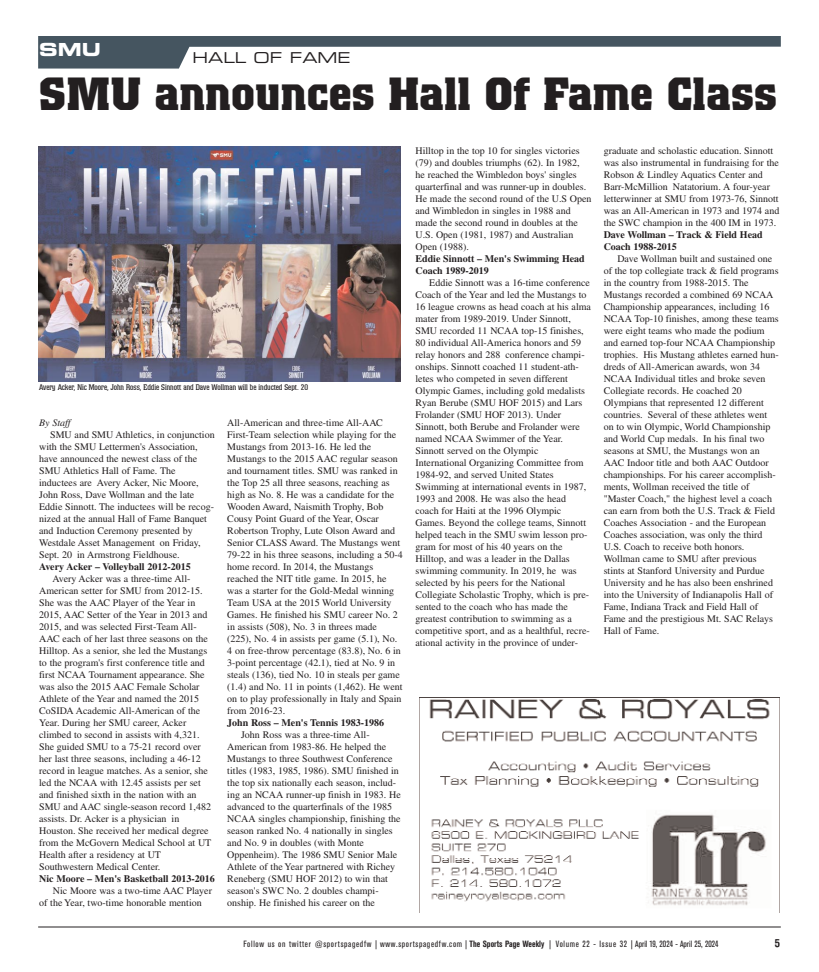
<style>
.page{position:relative;width:819px;height:972px;background:#fff}
.page>*{position:absolute;margin:0;border:0;box-sizing:border-box;transform-origin:0 0}
.t1{font:700 46px "Colossalis";color:#231f20}
.t2{font:18px "Eurostile Bold Extended Two";color:#fff}
.t3{font:15px "Eurostile Extended Two";color:#231f20}
.t4{font:11px "Dirtyhouse";color:#231f20}
.t5{font:10px/12px "Times";color:#231f20}
.t6{font:700 10px/12px "Times";color:#231f20}
.t7{font:italic 10px "Times";color:#231f20}
.t8{font:condensed 9px "Akzidenz Grotesk BE";letter-spacing:.075em;color:#231f20}
.t9{font:8px "Colossalis";color:#231f20}
.s1{font-weight:700}
</style>
<div class="page">
<hr style="left:38px;top:926px;width:743px;height:2px;background:#231f20">
<svg style="left:38px;top:36px;width:743px;height:33px"></svg>
<img style="left:38px;top:146px;width:363px;height:236px">
<img style="left:419px;top:697px;width:360px;height:216px">
<h2 class="t2" style="left:39px;top:43px;width:63px">SMU</h2>
<h3 class="t3" style="left:193px;top:52px;width:159px">HALL OF FAME</h3>
<h1 class="t1" style="left:39px;top:77px;width:739px">SMU announces Hall Of Fame Class</h1>
<p class="t9" style="left:39px;top:385px;width:270px">Avery Acker, Nic Moore, John Ross, Eddie Sinnott and Dave Wollman will be inducted Sept. 20</p>
<p class="t7" style="left:39px;top:419px;width:33px">By Staff</p>
<p class="t5" style="left:39px;top:430px;width:177px;text-indent:11px">SMU and SMU Athletics, in conjunction with the SMU Lettermen's Association, have announced the newest class of the SMU Athletics Hall of Fame. The inductees are Avery Acker, Nic Moore, John Ross, Dave Wollman and the late Eddie Sinnott. The inductees will be recog&shy;nized at the annual Hall of Fame Banquet and Induction Ceremony presented by Westdale Asset Management on Friday, Sept. 20 in Armstrong Fieldhouse.</p>
<p class="t6" style="left:39px;top:562px;width:153px">Avery Acker – Volleyball 2012-2015</p>
<p class="t5" style="left:39px;top:574px;width:174px;text-indent:13px">Avery Acker was a three-time All-American setter for SMU from 2012-15.<br>She was the AAC Player of the Year in 2015, AAC Setter of the Year in 2013 and 2015, and was selected First-Team All-AAC each of her last three seasons on the Hilltop. As a senior, she led the Mustangs to the program's first conference title and first NCAA Tournament appearance. She was also the 2015 AAC Female Scholar Athlete of the Year and named the 2015<br>CoSIDA Academic All-American of the Year. During her SMU career, Acker climbed to second in assists with 4,321.<br>She guided SMU to a 75-21 record over her last three seasons, including a 46-12 record in league matches. As a senior, she led the NCAA with 12.45 assists per set and finished sixth in the nation with an SMU and AAC single-season record 1,482 assists. Dr. Acker is a physician in Houston. She received her medical degree from the McGovern Medical School at UT Health after a residency at UT Southwestern Medical Center.</p>
<p class="t6" style="left:39px;top:874px;width:177px">Nic Moore – Men's Basketball 2013-2016</p>
<p class="t5" style="left:39px;top:886px;width:174px;text-indent:14px">Nic Moore was a two-time AAC Player of the Year, two-time honorable mention</p>
<p class="t5" style="left:227px;top:418px;width:177px">All-American and three-time All-AAC First-Team selection while playing for the Mustangs from 2013-16. He led the Mustangs to the 2015 AAC regular season and tournament titles. SMU was ranked in the Top 25 all three seasons, reaching as high as No. 8. He was a candidate for the Wooden Award, Naismith Trophy, Bob Cousy Point Guard of the Year, Oscar Robertson Trophy, Lute Olson Award and Senior CLASS Award. The Mustangs went 79-22 in his three seasons, including a 50-4 home record. In 2014, the Mustangs reached the NIT title game. In 2015, he was a starter for the Gold-Medal winning Team USA at the 2015 World University Games. He finished his SMU career No. 2 in assists (508), No. 3 in threes made (225), No. 4 in assists per game (5.1), No.<br>4 on free-throw percentage (83.8), No. 6 in 3-point percentage (42.1), tied at No. 9 in steals (136), tied No. 10 in steals per game (1.4) and No. 11 in points (1,462). He went on to play professionally in Italy and Spain from 2016-23.</p>
<p class="t6" style="left:227px;top:718px;width:158px">John Ross – Men's Tennis 1983-1986</p>
<p class="t5" style="left:227px;top:730px;width:175px;text-indent:14px">John Ross was a three-time All-American from 1983-86. He helped the Mustangs to three Southwest Conference titles (1983, 1985, 1986). SMU finished in the top six nationally each season, includ&shy;ing an NCAA runner-up finish in 1983. He advanced to the quarterfinals of the 1985<br>NCAA singles championship, finishing the season ranked No. 4 nationally in singles and No. 9 in doubles (with Monte Oppenheim). The 1986 SMU Senior Male Athlete of the Year partnered with Richey Reneberg (SMU HOF 2012) to win that season's SWC No. 2 doubles champi&shy;onship. He finished his career on the</p>
<p class="t5" style="left:416px;top:146px;width:178px">Hilltop in the top 10 for singles victories (79) and doubles triumphs (62). In 1982, he reached the Wimbledon boys' singles quarterfinal and was runner-up in doubles.<br>He made the second round of the U.S Open and Wimbledon in singles in 1988 and made the second round in doubles at the U.S. Open (1981, 1987) and Australian Open (1988).</p>
<p class="t6" style="left:416px;top:254px;width:171px">Eddie Sinnott – Men's Swimming Head<br>Coach 1989-2019</p>
<p class="t5" style="left:416px;top:278px;width:177px;text-indent:14px">Eddie Sinnott was a 16-time conference Coach of the Year and led the Mustangs to 16 league crowns as head coach at his alma mater from 1989-2019. Under Sinnott, SMU recorded 11 NCAA top-15 finishes, 80 individual All-America honors and 59 relay honors and 288 conference champi&shy;onships. Sinnott coached 11 student-ath&shy;letes who competed in seven different Olympic Games, including gold medalists Ryan Berube (SMU HOF 2015) and Lars Frolander (SMU HOF 2013). Under Sinnott, both Berube and Frolander were named NCAA Swimmer of the Year.<br>Sinnott served on the Olympic International Organizing Committee from 1984-92, and served United States Swimming at international events in 1987, 1993 and 2008. He was also the head coach for Haiti at the 1996 Olympic Games. Beyond the college teams, Sinnott helped teach in the SMU swim lesson pro&shy;gram for most of his 40 years on the Hilltop, and was a leader in the Dallas swimming community. In 2019, he was selected by his peers for the National Collegiate Scholastic Trophy, which is pre&shy;sented to the coach who has made the greatest contribution to swimming as a competitive sport, and as a healthful, recre&shy;ational activity in the province of under-</p>
<p class="t5" style="left:604px;top:146px;width:177px">graduate and scholastic education. Sinnott was also instrumental in fundraising for the Robson &amp; Lindley Aquatics Center and Barr-McMillion Natatorium. A four-year letterwinner at SMU from 1973-76, Sinnott was an All-American in 1973 and 1974 and the SWC champion in the 400 IM in 1973.</p>
<p class="t6" style="left:604px;top:230px;width:161px">Dave Wollman – Track &amp; Field Head<br>Coach 1988-2015</p>
<p class="t5" style="left:604px;top:254px;width:177px;text-indent:14px">Dave Wollman built and sustained one of the top collegiate track &amp; field programs in the country from 1988-2015. The Mustangs recorded a combined 69 NCAA Championship appearances, including 16<br>NCAA Top-10 finishes, among these teams were eight teams who made the podium and earned top-four NCAA Championship trophies. His Mustang athletes earned hun&shy;dreds of All-American awards, won 34<br>NCAA Individual titles and broke seven Collegiate records. He coached 20<br>Olympians that represented 12 different countries. Several of these athletes went on to win Olympic, World Championship and World Cup medals. In his final two seasons at SMU, the Mustangs won an AAC Indoor title and both AAC Outdoor championships. For his career accomplish&shy;ments, Wollman received the title of "Master Coach," the highest level a coach can earn from both the U.S. Track &amp; Field Coaches Association - and the European Coaches association, was only the third U.S. Coach to receive both honors.<br>Wollman came to SMU after previous stints at Stanford University and Purdue University and he has also been enshrined into the University of Indianapolis Hall of Fame, Indiana Track and Field Hall of Fame and the prestigious Mt. SAC Relays Hall of Fame.</p>
<p class="t8" style="left:243px;top:940px;width:477px">Follow us on twitter @sportspagedfw | www.sportspagedfw.com | <span class="s1">The Sports Page Weekly</span> | Volume 22 - Issue 32 | April 19, 2024 - April 25, 2024</p>
<p class="t4" style="left:775px;top:939px;width:7px">5</p>
</div>
